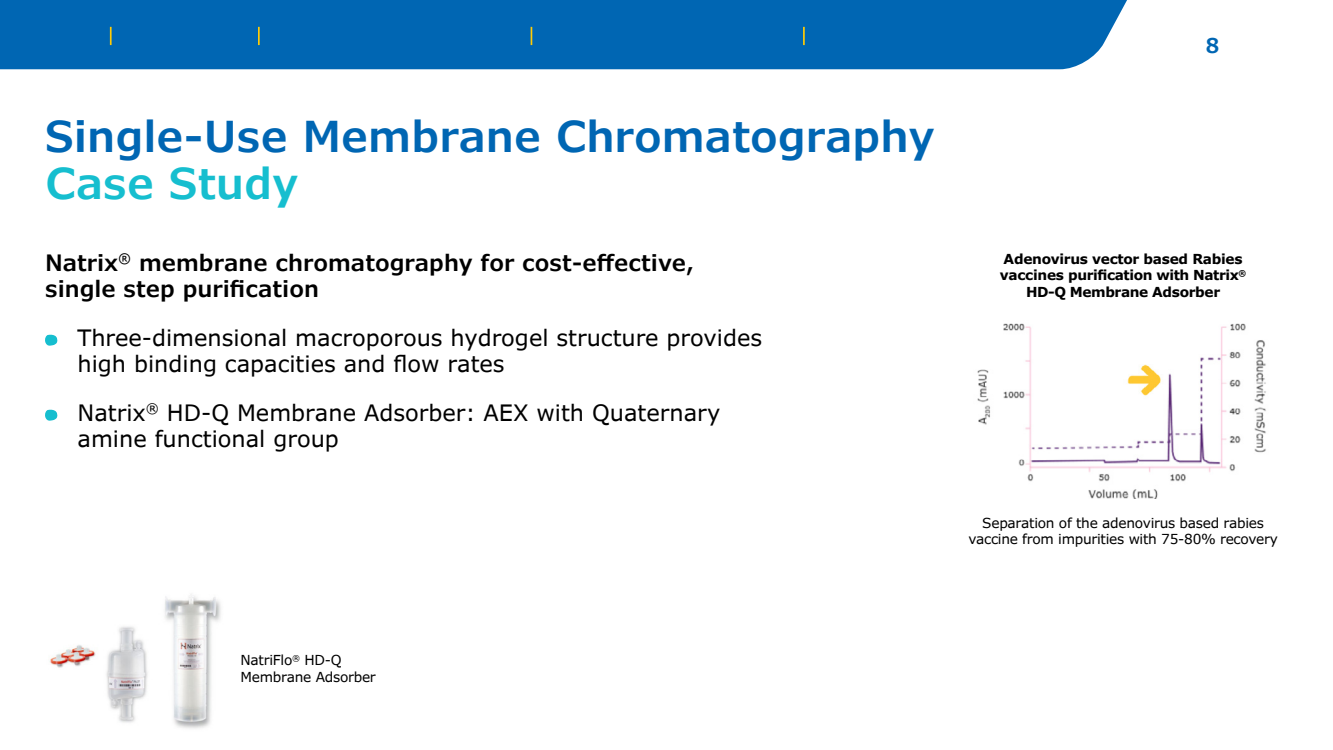
<style>
.page{position:relative;width:1333px;height:750px;background:#fff}
.page>*{position:absolute;margin:0;border:0;box-sizing:border-box;transform-origin:0 0}
.t1{font:600 42.5px "Verdana Pro";color:#0066b3}
.t2{font:600 42.5px "Verdana Pro";color:#16becf}
.t3{font:22.5px/26.2px "Verdana Pro";color:#000}
.t4{font:600 22.5px/26.2px "Verdana Pro";color:#000}
.t5{font:600 20.38px "Verdana Pro";color:#0066b3}
.t6{font:13.75px/16.5px "Verdana Pro";letter-spacing:-.02em;color:#000;text-align:center}
.t7{font:700 13.75px/16.5px "Verdana Pro";letter-spacing:-.025em;color:#000;text-align:center}
</style>
<div class="page">
<div style="left:0;top:0;width:1127px;height:69px;background:#0066b3"></div>
<svg style="left:803px;top:27px;width:1px;height:18px"></svg>
<svg style="left:530px;top:27px;width:2px;height:18px"></svg>
<svg style="left:258px;top:27px;width:2px;height:18px"></svg>
<svg style="left:110px;top:27px;width:2px;height:18px"></svg>
<svg style="left:45px;top:334px;width:12px;height:12px"></svg>
<svg style="left:45px;top:409px;width:12px;height:12px"></svg>
<img style="left:977px;top:323px;width:289px;height:175px">
<img style="left:49px;top:594px;width:172px;height:135px">
<h1 class="t1" style="left:45px;top:109px;width:891px">Single-Use Membrane Chromatography</h1>
<h1 class="t2" style="left:45px;top:157px;width:255px">Case Study</h1>
<p class="t4" style="left:45px;top:250px;width:651px">Natrix<sup>®</sup> membrane chromatography for cost-effective, single step purification</p>
<p class="t3" style="left:77px;top:325px;width:686px">Three-dimensional macroporous hydrogel structure provides high binding capacities and flow rates</p>
<p class="t3" style="left:77px;top:400px;width:644px">Natrix<sup>®</sup> HD-Q Membrane Adsorber: AEX with Quaternary amine functional group</p>
<p class="t5" style="left:1205px;top:32px;width:15px">8</p>
<p class="t7" style="left:1000px;top:251px;width:248px">Adenovirus vector based Rabies vaccines purification with Natrix<sup>®<br></sup>HD-Q Membrane Adsorber</p>
<p class="t6" style="left:968px;top:515px;width:311px">Separation of the adenovirus based rabies vaccine from impurities with 75-80% recovery</p>
<p class="t6" style="left:241px;top:652px;width:137px;text-align:left">NatriFlo<sup>®</sup> HD-Q<br>Membrane Adsorber</p>
</div>
